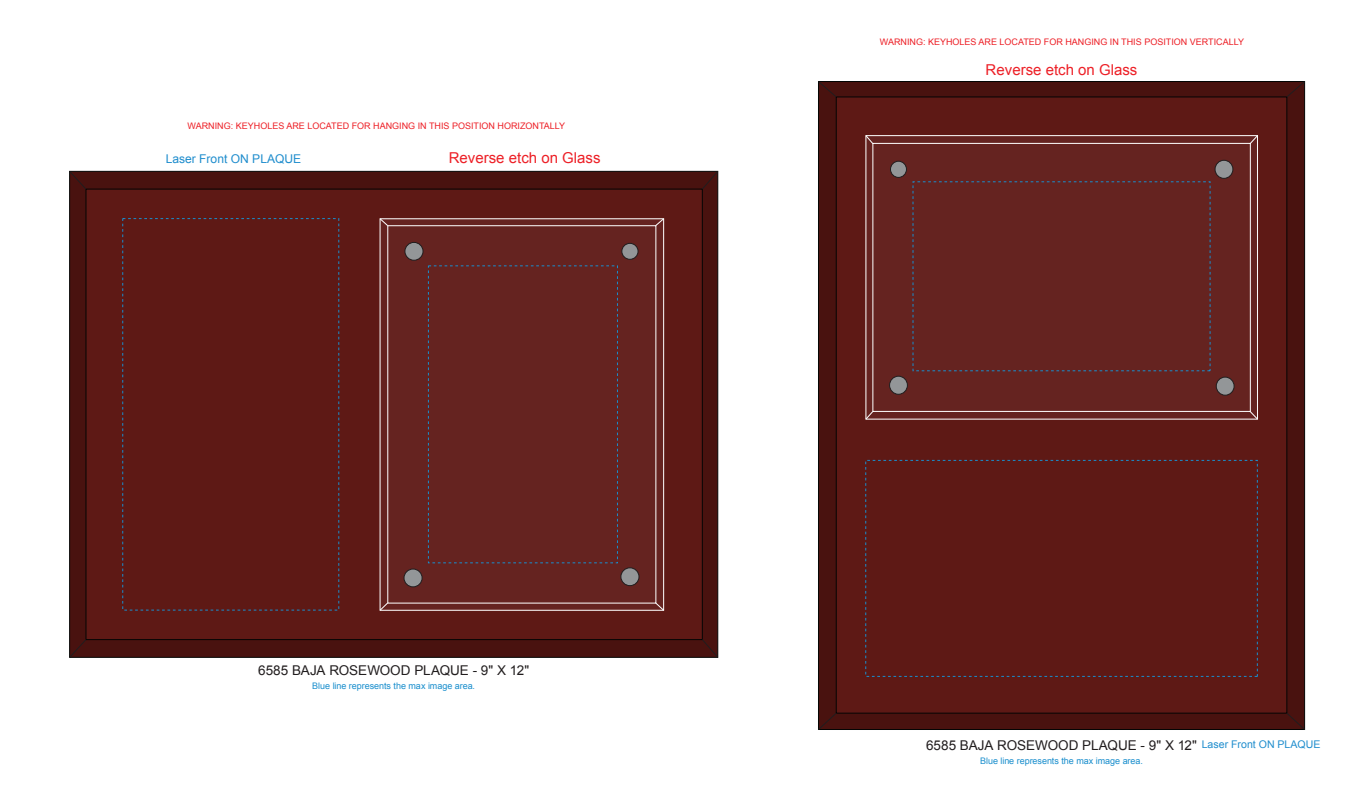
<style>
.page{position:relative;width:1368px;height:789px;background:#fff}
.page>*{position:absolute;margin:0;border:0;box-sizing:border-box;transform-origin:0 0}
.t1{font:15px "Arial";color:#ed1f26}
.t2{font:13.5px "Arial";letter-spacing:-.005em;color:#211d1e}
.t3{font:12.08px "Arial";color:#1f8dcd}
.t4{font:10.57px "Arial";color:#1f8dcd}
.t5{font:9px "Arial";color:#ed1f26}
.t6{font:9px "Arial";letter-spacing:-.005em;color:#198ecd}
</style>
<div class="page">
<div style="left:818px;top:81px;width:487px;height:649px;background:linear-gradient(to right,#46110f,#46110f);border:1px solid #040504"></div>
<div style="left:836px;top:97px;width:451px;height:616px;background:#5e1915;border:1px solid #040504"></div>
<svg style="left:818px;top:81px;width:19px;height:17px"></svg>
<svg style="left:1285px;top:81px;width:20px;height:17px"></svg>
<svg style="left:818px;top:712px;width:19px;height:18px"></svg>
<svg style="left:1285px;top:712px;width:20px;height:18px"></svg>
<div style="left:865px;top:460px;width:392px;height:217px;border:1px dashed #198ecd"></div>
<div style="left:865px;top:135px;width:393px;height:285px;background:#652320"></div>
<div style="left:890px;top:161px;width:16px;height:16px;background:#939698;border-radius:50%"></div>
<div style="left:890px;top:161px;width:17px;height:17px;border:1px solid #211d1e;border-radius:50%"></div>
<div style="left:889px;top:376px;width:18px;height:18px;background:#939698;border-radius:50%"></div>
<div style="left:889px;top:376px;width:19px;height:19px;border:1px solid #211d1e;border-radius:50%"></div>
<div style="left:1215px;top:160px;width:18px;height:18px;background:#939698;border-radius:50%"></div>
<div style="left:1214px;top:160px;width:19px;height:19px;border:1px solid #211d1e;border-radius:50%"></div>
<div style="left:1216px;top:377px;width:18px;height:18px;background:#939698;border-radius:50%"></div>
<div style="left:1216px;top:377px;width:18px;height:19px;border:1px solid #211d1e;border-radius:50%"></div>
<div style="left:872px;top:143px;width:378px;height:269px;border:1px solid #fff"></div>
<svg style="left:1249px;top:137px;width:7px;height:8px"></svg>
<svg style="left:1249px;top:410px;width:7px;height:8px"></svg>
<svg style="left:867px;top:410px;width:7px;height:8px"></svg>
<svg style="left:867px;top:137px;width:7px;height:8px"></svg>
<div style="left:865px;top:135px;width:393px;height:285px;border:1px solid #fff"></div>
<div style="left:69px;top:171px;width:649px;height:487px;background:#49120f;border:1px solid #040504"></div>
<div style="left:86px;top:189px;width:616px;height:451px;background:#5e1915;border:1px solid #040504"></div>
<svg style="left:701px;top:170px;width:18px;height:20px"></svg>
<svg style="left:701px;top:639px;width:18px;height:19px"></svg>
<svg style="left:69px;top:170px;width:18px;height:20px"></svg>
<svg style="left:69px;top:639px;width:18px;height:19px"></svg>
<div style="left:380px;top:218px;width:284px;height:393px;background:#652320"></div>
<div style="left:622px;top:243px;width:16px;height:16px;background:#939698;border-radius:50%"></div>
<div style="left:621px;top:243px;width:17px;height:17px;border:1px solid #211d1e;border-radius:50%"></div>
<div style="left:405px;top:242px;width:18px;height:18px;background:#939698;border-radius:50%"></div>
<div style="left:404px;top:242px;width:19px;height:19px;border:1px solid #211d1e;border-radius:50%"></div>
<div style="left:621px;top:568px;width:18px;height:18px;background:#939698;border-radius:50%"></div>
<div style="left:620px;top:567px;width:19px;height:19px;border:1px solid #211d1e;border-radius:50%"></div>
<div style="left:404px;top:569px;width:18px;height:18px;background:#939698;border-radius:50%"></div>
<div style="left:404px;top:569px;width:18px;height:18px;border:1px solid #211d1e;border-radius:50%"></div>
<svg style="left:654px;top:602px;width:11px;height:9px"></svg>
<svg style="left:379px;top:602px;width:10px;height:9px"></svg>
<svg style="left:379px;top:218px;width:10px;height:9px"></svg>
<svg style="left:654px;top:218px;width:11px;height:9px"></svg>
<div style="left:380px;top:218px;width:284px;height:393px;border:1px solid #fff"></div>
<p class="t5" style="left:188px;top:120px;width:379px">WARNING: KEYHOLES ARE LOCATED FOR HANGING IN THIS POSITION HORIZONTALLY</p>
<h3 class="t3" style="left:166px;top:151px;width:137px">Laser Front ON PLAQUE</h3>
<h1 class="t1" style="left:449px;top:148px;width:153px">Reverse etch on Glass</h1>
<h2 class="t2" style="left:258px;top:662px;width:272px">6585 BAJA ROSEWOOD PLAQUE - 9" X 12"</h2>
<p class="t6" style="left:312px;top:680px;width:164px">Blue line represents the max image area.</p>
<p class="t5" style="left:880px;top:36px;width:366px">WARNING: KEYHOLES ARE LOCATED FOR HANGING IN THIS POSITION VERTICALLY</p>
<h1 class="t1" style="left:985px;top:59px;width:153px">Reverse etch on Glass</h1>
<h2 class="t2" style="left:926px;top:736px;width:272px">6585 BAJA ROSEWOOD PLAQUE - 9" X 12"</h2>
<p class="t4" style="left:1201px;top:738px;width:120px">Laser Front ON PLAQUE</p>
<p class="t6" style="left:980px;top:755px;width:164px">Blue line represents the max image area.</p>
</div>
